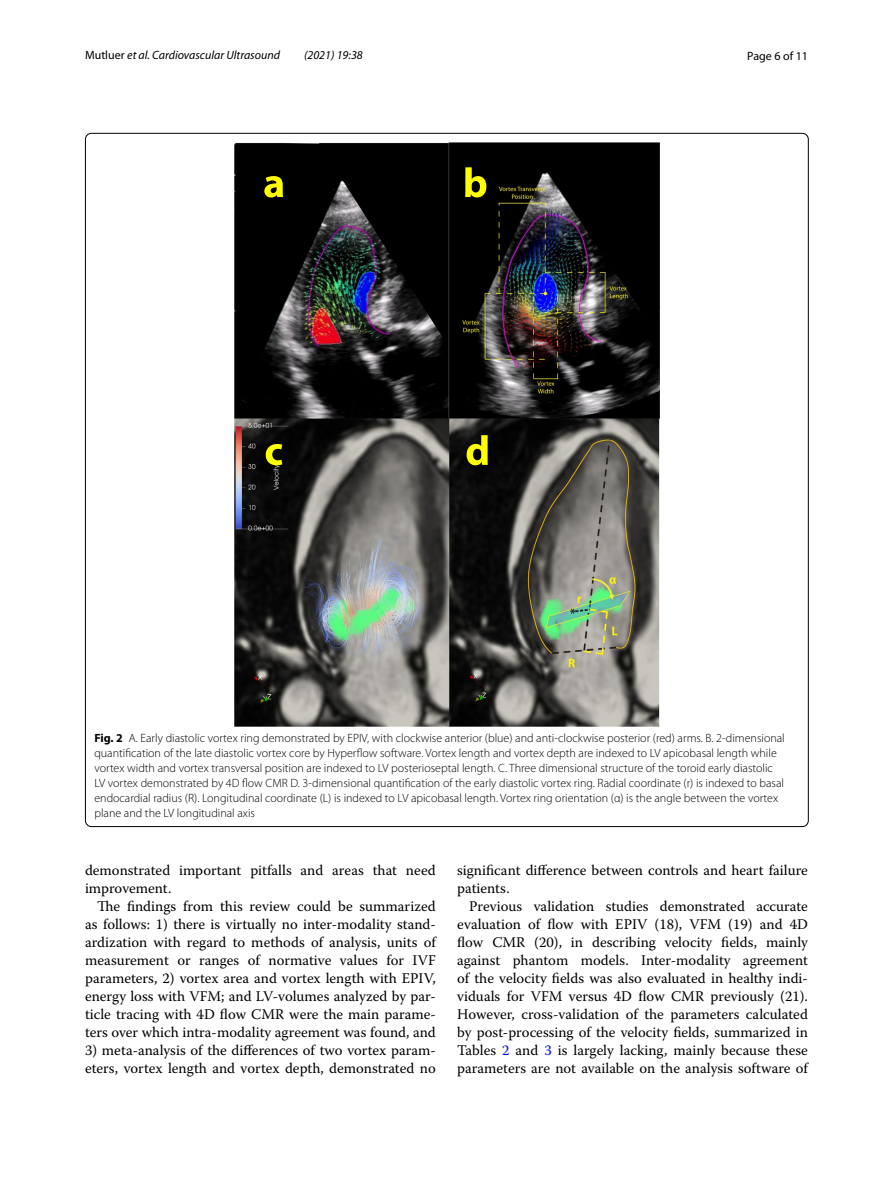
<style>
.page{position:relative;width:893px;height:1187px;background:#fff}
.page>*{position:absolute;margin:0;border:0;box-sizing:border-box;transform-origin:0 0}
.t1{font:14.7px/18px "Warnock Pro";color:#000}
.t2{font:300 12px/15px "Myriad Pro";color:#000}
.t3{font:italic 12px "Myriad Pro";color:#000}
.t4{font:12px "Myriad Pro";color:#000}
.s1{font-style:normal}
.s2{font-weight:700}
.s3{color:#00f}
</style>
<div class="page">
<img style="left:234px;top:142px;width:426px;height:584px">
<svg style="left:264px;top:176px;width:19px;height:21px"></svg>
<svg style="left:465px;top:167px;width:21px;height:30px"></svg>
<svg style="left:266px;top:444px;width:16px;height:21px"></svg>
<svg style="left:467px;top:435px;width:21px;height:30px"></svg>
<p class="t3" style="left:85px;top:48px;width:196px"><span class="s1">Mutluer</span> et al. Cardiovascular Ultrasound</p>
<p class="t3" style="left:304px;top:48px;width:60px">(2021) 19:38</p>
<p class="t4" style="left:747px;top:48px;width:62px">Page 6 of 11</p>
<p class="t2" style="left:94px;top:730px;width:692px"><span class="s2">Fig. 2</span> A. Early diastolic vortex ring demonstrated by EPIV, with clockwise anterior (blue) and anti-clockwise posterior (red) arms. B. 2-dimensional quantification of the late diastolic vortex core by Hyperflow software. Vortex length and vortex depth are indexed to LV apicobasal length while vortex width and vortex transversal position are indexed to LV posterioseptal length. C. Three dimensional structure of the toroid early diastolic LV vortex demonstrated by 4D flow CMR D. 3-dimensional quantification of the early diastolic vortex ring. Radial coordinate (r) is indexed to basal endocardial radius (R). Longitudinal coordinate (L) is indexed to LV apicobasal length. Vortex ring orientation (α) is the angle between the vortex plane and the LV longitudinal axis</p>
<p class="t1" style="left:85px;top:860px;width:352px">demonstrated important pitfalls and areas that need improvement.</p>
<p class="t1" style="left:85px;top:896px;width:352px;text-align:justify;text-indent:12px">The findings from this review could be summarized as follows: 1) there is virtually no inter-modality stand&shy;ardization with regard to methods of analysis, units of measurement or ranges of normative values for IVF parameters, 2) vortex area and vortex length with EPIV, energy loss with VFM; and LV-volumes analyzed by par&shy;ticle tracing with 4D flow CMR were the main parame&shy;ters over which intra-modality agreement was found, and</p>
<p class="t1" style="left:85px;top:1040px;width:352px">3) meta-analysis of the differences of two vortex param&shy;eters, vortex length and vortex depth, demonstrated no</p>
<p class="t1" style="left:457px;top:860px;width:352px">significant difference between controls and heart failure patients.</p>
<p class="t1" style="left:457px;top:896px;width:352px;text-align:justify;text-indent:12px">Previous validation studies demonstrated accurate evaluation of flow with EPIV (18), VFM (19) and 4D flow CMR (20), in describing velocity fields, mainly against phantom models. Inter-modality agreement of the velocity fields was also evaluated in healthy indi&shy;viduals for VFM versus 4D flow CMR previously (21).<br>However, cross-validation of the parameters calculated by post-processing of the velocity fields, summarized in Tables <span class="s3">2</span> and <span class="s3">3</span> is largely lacking, mainly because these parameters are not available on the analysis software of</p>
</div>
